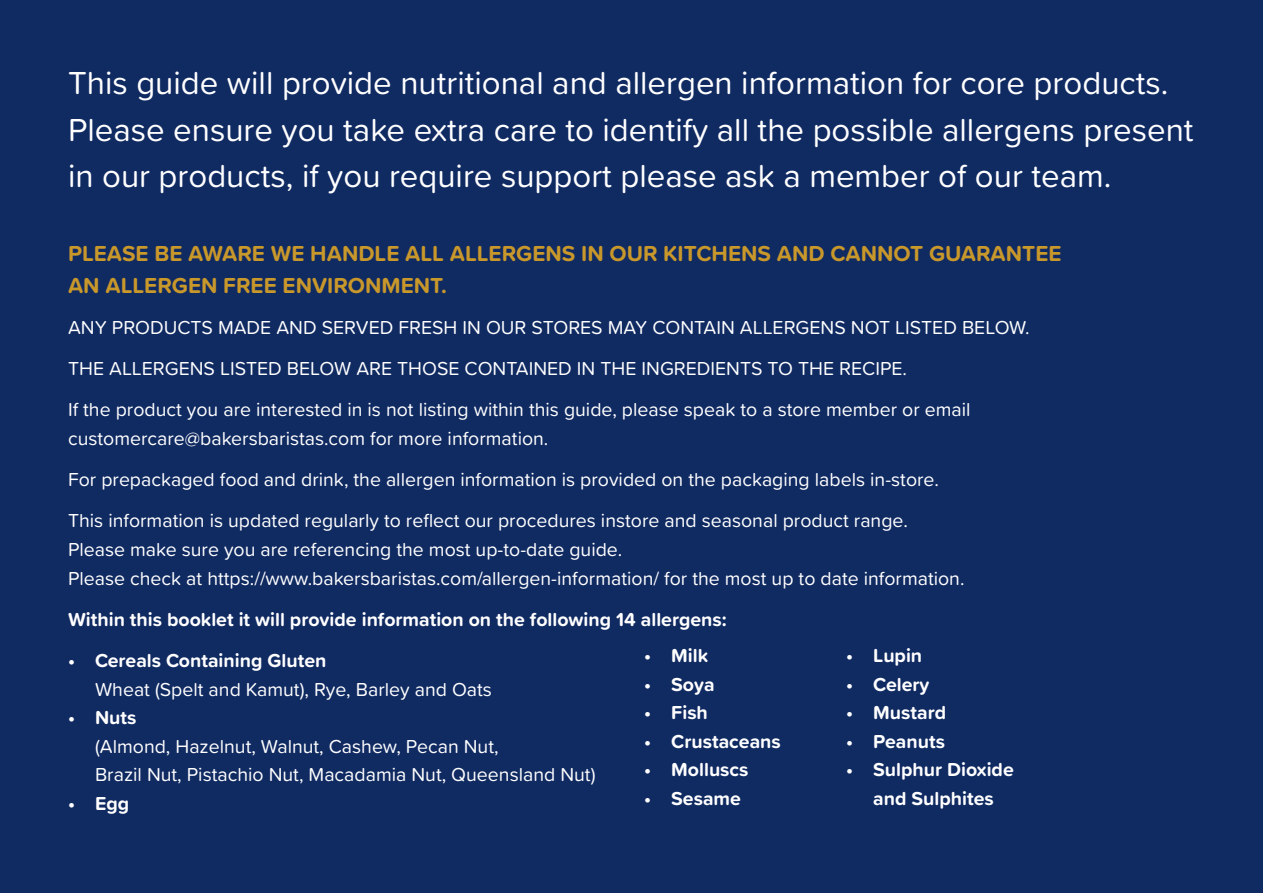
<style>
.page{position:relative;width:1263px;height:893px;background:#102a62}
.page>*{position:absolute;margin:0;border:0;box-sizing:border-box;transform-origin:0 0}
.t1{font:33px/46.5px "Proxima Soft";color:#fff}
.t2{font:700 22.5px/31.5px "Proxima Soft";color:#c9982b}
.t3{font:19.5px/41.2px "Proxima Soft";color:#fff}
.t4{font:700 19.5px/28.5px "Proxima Soft";color:#fff;text-align:center}
</style>
<div class="page">
<h1 class="t1" style="left:68px;top:58px;width:1127px">This guide will provide nutritional and allergen information for core products.<br>Please ensure you take extra care to identify all the possible allergens present in our products, if you require support please ask a member of our team.</h1>
<p class="t2" style="left:68px;top:237px;width:995px">PLEASE BE AWARE WE HANDLE ALL ALLERGENS IN OUR KITCHENS AND CANNOT GUARANTEE<br>AN ALLERGEN FREE ENVIRONMENT.</p>
<p class="t3" style="left:68px;top:306px;width:963px">ANY PRODUCTS MADE AND SERVED FRESH IN OUR STORES MAY CONTAIN ALLERGENS NOT LISTED BELOW.<br>THE ALLERGENS LISTED BELOW ARE THOSE CONTAINED IN THE INGREDIENTS TO THE RECIPE.<br>If the product you are interested in is not listing within this guide, please speak to a store member or email</p>
<p class="t3" style="left:68px;top:417px;width:872px">customercare@bakersbaristas.com for more information.<br>For prepackaged food and drink, the allergen information is provided on the packaging labels in-store.<br>This information is updated regularly to reflect our procedures instore and seasonal product range.</p>
<p class="t3" style="left:68px;top:534px;width:898px;line-height:28.5px">Please make sure you are referencing the most up-to-date guide.<br>Please check at https://www.bakersbaristas.com/allergen-information/ for the most up to date information.</p>
<p class="t4" style="left:68px;top:604px;width:660px">Within this booklet it will provide information on the following 14 allergens:</p>
<p class="t4" style="left:68px;top:646px;width:260px">• Cereals Containing Gluten</p>
<p class="t3" style="left:95px;top:667px;width:398px">Wheat (Spelt and Kamut), Rye, Barley and Oats</p>
<p class="t4" style="left:68px;top:703px;width:70px">• Nuts</p>
<p class="t3" style="left:95px;top:731px;width:502px;line-height:28.5px">(Almond, Hazelnut, Walnut, Cashew, Pecan Nut,<br>Brazil Nut, Pistachio Nut, Macadamia Nut, Queensland Nut)</p>
<p class="t4" style="left:68px;top:788px;width:63px">• Egg</p>
<p class="t4" style="left:644px;top:641px;width:65px">• Milk</p>
<p class="t4" style="left:644px;top:669px;width:72px">• Soya</p>
<p class="t4" style="left:644px;top:698px;width:65px">• Fish</p>
<p class="t4" style="left:644px;top:726px;width:138px">• Crustaceans</p>
<p class="t4" style="left:644px;top:755px;width:106px">• Molluscs</p>
<p class="t4" style="left:644px;top:783px;width:98px">• Sesame</p>
<p class="t4" style="left:846px;top:641px;width:77px">• Lupin</p>
<p class="t4" style="left:846px;top:669px;width:85px">• Celery</p>
<p class="t4" style="left:846px;top:698px;width:101px">• Mustard</p>
<p class="t4" style="left:846px;top:726px;width:100px">• Peanuts</p>
<p class="t4" style="left:846px;top:755px;width:169px">• Sulphur Dioxide and Sulphites</p>
</div>
